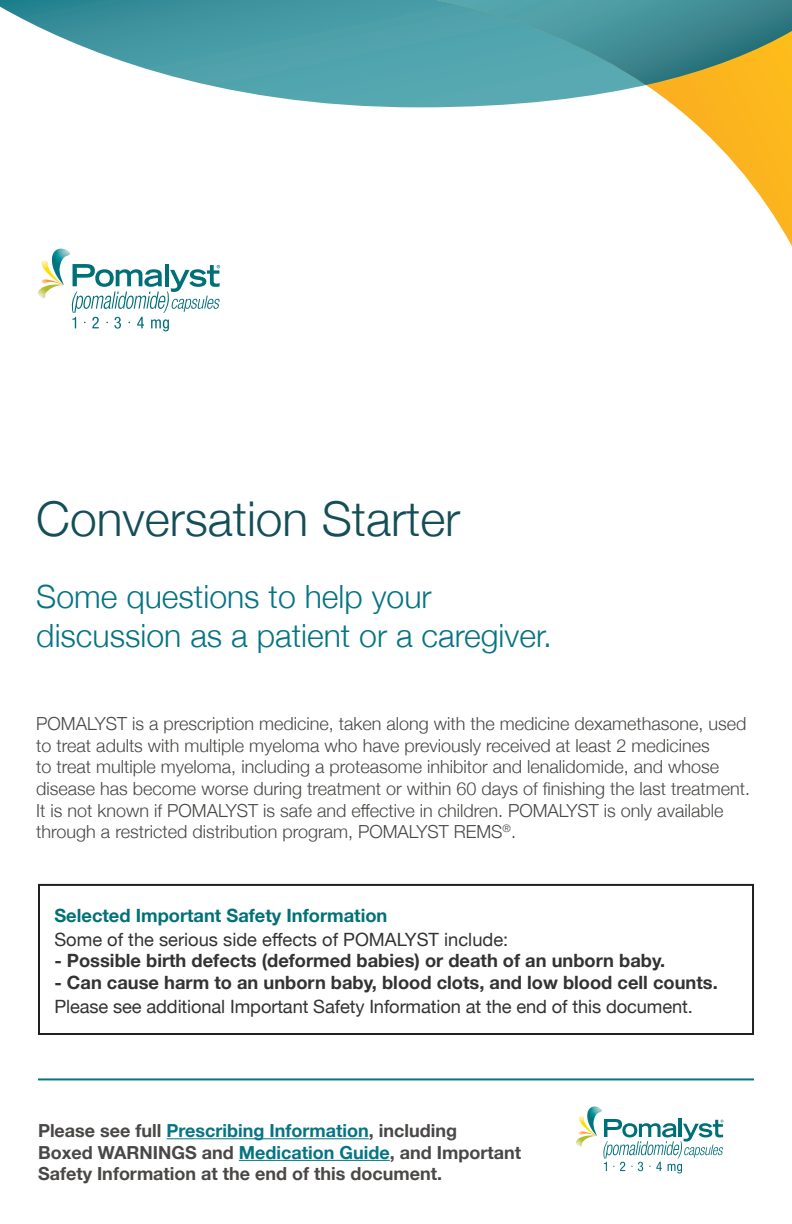
<style>
.page{position:relative;width:792px;height:1224px;background:#fff}
.page>*{position:absolute;margin:0;border:0;box-sizing:border-box;transform-origin:0 0}
.t1{font:300 48px "Helvetica Neue";color:#144e57}
.t2{font:300 32px/38.4px "Helvetica Neue";color:#067483}
.t3{font:700 18.2px "Helvetica Neue";color:#333}
.t4{font:18.2px "Helvetica Neue";letter-spacing:-.005em;color:#333}
.t5{font:700 18.2px "Helvetica Neue";color:#007177}
.t6{font:300 18px/21.6px "Helvetica Neue";color:#4a4846}
.t7{font:700 18px/21.6px "Helvetica Neue";color:#4a4846}
.s1{color:#067483}
</style>
<div class="page">
<hr style="left:38px;top:1078px;width:716px;height:2px;background:#067483">
<hr style="left:167px;top:1138px;width:202px;height:1px;background:#067483">
<hr style="left:239px;top:1160px;width:151px;height:1px;background:#067483">
<svg style="left:576px;top:1106px;width:147px;height:68px"></svg>
<svg style="left:0;top:0;width:436px;height:107px"></svg>
<svg style="left:436px;top:85px;width:356px;height:161px"></svg>
<svg style="left:436px;top:0;width:356px;height:85px;background:#5b998f"></svg>
<div style="left:38px;top:884px;width:716px;height:151px;border:2px solid #231f20"></div>
<svg style="left:38px;top:249px;width:182px;height:82px"></svg>
<p class="t1" style="left:36px;top:480px;width:426px">Conversation Starter</p>
<p class="t2" style="left:36px;top:576px;width:517px">Some questions to help your discussion as a patient or a caregiver.</p>
<p class="t6" style="left:36px;top:712px;width:715px">POMALYST is a prescription medicine, taken along with the medicine dexamethasone, used to treat adults with multiple myeloma who have previously received at least 2 medicines<br>to treat multiple myeloma, including a proteasome inhibitor and lenalidomide, and whose disease has become worse during treatment or within 60 days of finishing the last treatment.<br>It is not known if POMALYST is safe and effective in children. POMALYST is only available through a restricted distribution program, POMALYST REMS<sup>®</sup>.</p>
<p class="t5" style="left:54px;top:901px;width:335px">Selected Important Safety Information</p>
<p class="t4" style="left:54px;top:926px;width:455px">Some of the serious side effects of POMALYST include:</p>
<p class="t3" style="left:54px;top:947px;width:612px">- Possible birth defects (deformed babies) or death of an unborn baby.</p>
<p class="t3" style="left:54px;top:969px;width:665px">- Can cause harm to an unborn baby, blood clots, and low blood cell counts.</p>
<p class="t4" style="left:54px;top:994px;width:640px">Please see additional Important Safety Information at the end of this document.</p>
<p class="t7" style="left:38px;top:1120px;width:485px">Please see full <span class="s1">Prescribing Information</span>, including<br>Boxed WARNINGS and <span class="s1">Medication Guide</span>, and Important<br>Safety Information at the end of this document.</p>
</div>
